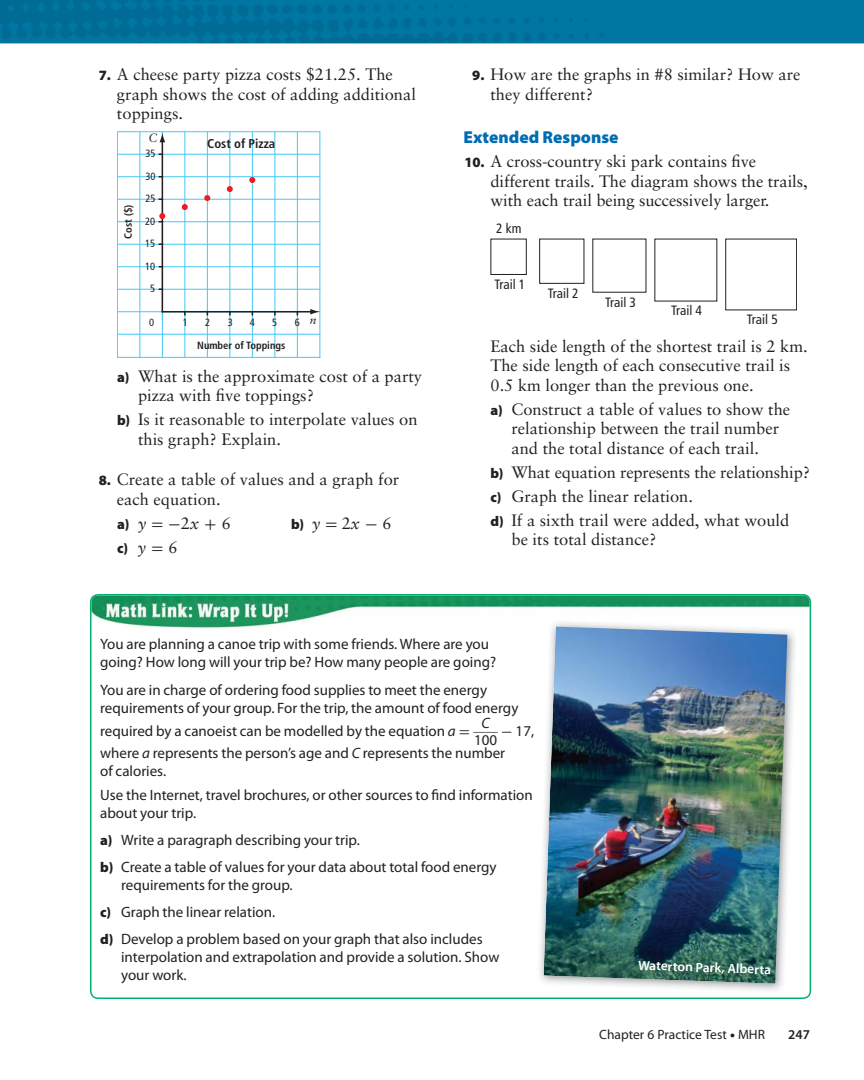
<style>
.page{position:relative;width:864px;height:1080px;background:#fff}
.page>*{position:absolute;margin:0;border:0;box-sizing:border-box;transform-origin:0 0}
.t1{font:900 17.25px "Myriad Pro";color:#006cb2}
.t2{font:16.5px/19.5px "Sabon";color:#231f20}
.t3{font:16.5px "Uni Math";color:#231f20}
.t4{font:15px/27px "Myriad Pro";color:#231f20}
.t5{font:italic 15px "Myriad Pro";color:#231f20}
.t6{font:900 14.25px "Myriad Pro";color:#231f20}
.t7{font:condensed 13.5px "Frutiger";color:#231f20}
.t8{font:13.5px "Myriad Pro";color:#231f20}
.t9{font:600 13.5px "Myriad Pro";color:#fff}
.t10{font:600 13.5px "Myriad Pro";color:#231f20}
.t11{font:700 condensed 12.75px "Frutiger";color:#231f20}
.t12{font:italic 12px "Sabon";color:#231f20}
.t13{font:700 condensed 10.5px "Frutiger";color:#231f20}
.t14{font:condensed 10.5px "Frutiger";color:#231f20}
.s1{font-family:"Myriad Pro";font-weight:900;font-size:14.25px}
.s2{font-family:"Sabon";font-style:italic}
.s3{font-family:"Sabon"}
.s4{font-family:"Sabon";font-weight:400;font-style:italic;font-size:16.5px}
.s5{font-family:"Uni Math";font-weight:400;font-size:16.5px}
.s6{font-family:"Sabon";font-weight:400;font-size:16.5px}
.s7{font-style:italic}
.s8{font-family:"Uni Math"}
.s9{font-weight:900;font-size:14.25px}
.s10{font-weight:900}
</style>
<div class="page">
<img style="left:0;top:0;width:864px;height:44px">
<svg style="left:90px;top:594px;width:721px;height:405px"></svg>
<hr style="left:297px;top:132px;width:1px;height:225px;background:#44c8f5">
<hr style="left:117px;top:221px;width:203px;height:1px;background:#44c8f5">
<hr style="left:117px;top:199px;width:203px;height:1px;background:#44c8f5">
<hr style="left:117px;top:176px;width:203px;height:1px;background:#44c8f5">
<hr style="left:252px;top:132px;width:1px;height:225px;background:#44c8f5">
<hr style="left:275px;top:132px;width:1px;height:225px;background:#44c8f5">
<hr style="left:230px;top:132px;width:1px;height:225px;background:#44c8f5">
<hr style="left:207px;top:132px;width:1px;height:225px;background:#44c8f5">
<hr style="left:185px;top:132px;width:1px;height:225px;background:#44c8f5">
<hr style="left:117px;top:289px;width:203px;height:1px;background:#44c8f5">
<hr style="left:117px;top:266px;width:203px;height:1px;background:#44c8f5">
<hr style="left:117px;top:244px;width:203px;height:1px;background:#44c8f5">
<hr style="left:117px;top:334px;width:203px;height:1px;background:#44c8f5">
<hr style="left:117px;top:311px;width:203px;height:1px;background:#44c8f5">
<hr style="left:117px;top:357px;width:203px;height:1px;background:#44c8f5">
<hr style="left:117px;top:131px;width:203px;height:1px;background:#44c8f5">
<hr style="left:140px;top:132px;width:1px;height:225px;background:#44c8f5">
<hr style="left:162px;top:132px;width:1px;height:225px;background:#44c8f5">
<hr style="left:117px;top:132px;width:1px;height:225px;background:#44c8f5">
<hr style="left:320px;top:132px;width:1px;height:225px;background:#44c8f5">
<hr style="left:162px;top:140px;width:1px;height:172px;background:#231f20">
<svg style="left:160px;top:133px;width:5px;height:9px"></svg>
<hr style="left:117px;top:154px;width:203px;height:1px;background:#44c8f5">
<hr style="left:162px;top:311px;width:150px;height:1px;background:#231f20">
<svg style="left:310px;top:309px;width:10px;height:6px"></svg>
<svg style="left:249px;top:177px;width:6px;height:6px"></svg>
<svg style="left:227px;top:186px;width:6px;height:6px"></svg>
<svg style="left:204px;top:195px;width:6px;height:6px"></svg>
<svg style="left:182px;top:204px;width:6px;height:6px"></svg>
<svg style="left:159px;top:213px;width:6px;height:9px"></svg>
<div style="left:490px;top:239px;width:37px;height:36px;border:1px solid #231f20"></div>
<div style="left:539px;top:239px;width:45px;height:45px;border:1px solid #231f20"></div>
<div style="left:725px;top:239px;width:72px;height:71px;border:1px solid #231f20"></div>
<img style="left:537px;top:620px;width:260px;height:373px">
<img style="left:544px;top:627px;width:243px;height:357px">
<p class="t2" style="left:117px;top:66px;width:300px;text-indent:-18px"><span class="s1">7.</span> A cheese party pizza costs $21.25. The graph shows the cost of adding additional toppings.</p>
<p class="t13" style="left:124px;top:239px;width:35px;rotate:-90deg">Cost ($)</p>
<p class="t12" style="left:148px;top:132px;width:10px">C</p>
<p class="t14" style="left:145px;top:150px;width:12px">35</p>
<p class="t14" style="left:145px;top:172px;width:12px">30</p>
<p class="t14" style="left:145px;top:195px;width:12px">25</p>
<p class="t14" style="left:145px;top:217px;width:12px">20</p>
<p class="t14" style="left:145px;top:240px;width:12px">15</p>
<p class="t14" style="left:145px;top:262px;width:12px">10</p>
<p class="t14" style="left:150px;top:285px;width:7px">5</p>
<p class="t11" style="left:207px;top:138px;width:70px">Cost of Pizza</p>
<p class="t14" style="left:149px;top:318px;width:7px">0</p>
<p class="t14" style="left:183px;top:318px;width:7px">1</p>
<p class="t14" style="left:205px;top:318px;width:7px">2</p>
<p class="t14" style="left:228px;top:318px;width:7px">3</p>
<p class="t14" style="left:250px;top:318px;width:7px">4</p>
<p class="t14" style="left:272px;top:318px;width:7px">5</p>
<p class="t14" style="left:295px;top:318px;width:7px">6</p>
<p class="t13" style="left:197px;top:341px;width:90px">Number of Toppings</p>
<p class="t12" style="left:310px;top:314px;width:8px">n</p>
<p class="t2" style="left:138px;top:368px;width:286px;text-indent:-21px"><span class="s1">a)</span> What is the approximate cost of a party pizza with five toppings?</p>
<p class="t2" style="left:138px;top:411px;width:281px;text-indent:-21px"><span class="s1">b)</span> Is it reasonable to interpolate values on this graph? Explain.</p>
<p class="t2" style="left:117px;top:471px;width:284px;text-indent:-18px"><span class="s1">8.</span> Create a table of values and a graph for each equation.</p>
<p class="t3" style="left:117px;top:517px;width:115px"><span class="s1">a)</span> <span class="s2">y</span> = -<span class="s3">2</span><span class="s2">x</span> + <span class="s3">6</span></p>
<p class="t6" style="left:291px;top:519px;width:102px">b) <span class="s4">y</span><span class="s5">=</span> <span class="s6">2</span><span class="s4">x</span><span class="s5">-</span> <span class="s6">6</span></p>
<p class="t6" style="left:117px;top:543px;width:62px">c) <span class="s4">y</span><span class="s5">=</span> <span class="s6">6</span></p>
<p class="t2" style="left:490px;top:66px;width:311px;text-indent:-18px"><span class="s1">9.</span> How are the graphs in #8 similar? How are they different?</p>
<p class="t1" style="left:464px;top:131px;width:156px">Extended Response</p>
<p class="t2" style="left:490px;top:153px;width:319px;text-indent:-26px"><span class="s1">10.</span> A cross-country ski park contains five different trails. The diagram shows the trails, with each trail being successively larger.</p>
<p class="t7" style="left:496px;top:223px;width:27px">2 km</p>
<p class="t7" style="left:495px;top:279px;width:32px">Trail 1</p>
<p class="t7" style="left:548px;top:288px;width:32px">Trail 2</p>
<p class="t7" style="left:605px;top:297px;width:32px">Trail 3</p>
<p class="t7" style="left:671px;top:305px;width:32px">Trail 4</p>
<p class="t7" style="left:747px;top:314px;width:32px">Trail 5</p>
<p class="t2" style="left:490px;top:338px;width:319px">Each side length of the shortest trail is 2 km.<br>The side length of each consecutive trail is<br>0.5 km longer than the previous one.</p>
<p class="t2" style="left:512px;top:401px;width:280px;text-indent:-21px"><span class="s1">a)</span> Construct a table of values to show the relationship between the trail number and the total distance of each trail.</p>
<p class="t2" style="left:490px;top:461px;width:321px;line-height:24px"><span class="s1">b)</span> What equation represents the relationship? <span class="s1">c)</span> Graph the linear relation.<br><span class="s1">d)</span> If a sixth trail were added, what would</p>
<p class="t2" style="left:511px;top:531px;width:146px">be its total distance?</p>
<p class="t4" style="left:100px;top:636px;width:398px;line-height:18px">You are planning a canoe trip with some friends. Where are you going? How long will your trip be? How many people are going?</p>
<p class="t4" style="left:100px;top:683px;width:420px;line-height:18px">You are in charge of ordering food supplies to meet the energy requirements of your group. For the trip, the amount of food energy</p>
<p class="t4" style="left:100px;top:719px;width:436px">required by a canoeist can be modelled by the equation <span class="s7">a</span> <span class="s8">=</span> <sup>____</sup> <span class="s8">-</span> 17,</p>
<p class="t5" style="left:482px;top:718px;width:10px">C</p>
<p class="t4" style="left:100px;top:735px;width:407px;line-height:13.5px;text-indent:374px">100 where <span class="s7">a</span> represents the person’s age and <span class="s7">C</span> represents the number</p>
<p class="t4" style="left:100px;top:761px;width:434px;line-height:24px">of calories.<br>Use the Internet, travel brochures, or other sources to find information</p>
<p class="t4" style="left:100px;top:801px;width:398px">about your trip.<br><span class="s9">a)</span> Write a paragraph describing your trip.<br><span class="s9">b)</span> Create a table of values for your data about total food energy</p>
<p class="t4" style="left:100px;top:873px;width:384px;text-indent:21px">requirements for the group.<br><span class="s9">c)</span> Graph the linear relation.<br><span class="s9">d)</span> Develop a problem based on your graph that also includes</p>
<p class="t4" style="left:121px;top:950px;width:380px;line-height:18px">interpolation and extrapolation and provide a solution. Show your work.</p>
<p class="t9" style="left:638px;top:960px;width:135px;rotate:2deg">Waterton Park, Alberta</p>
<p class="t8" style="left:599px;top:1030px;width:167px">Chapter 6 Practice Test <span class="s10">•</span> MHR</p>
<p class="t10" style="left:788px;top:1030px;width:23px">247</p>
</div>
